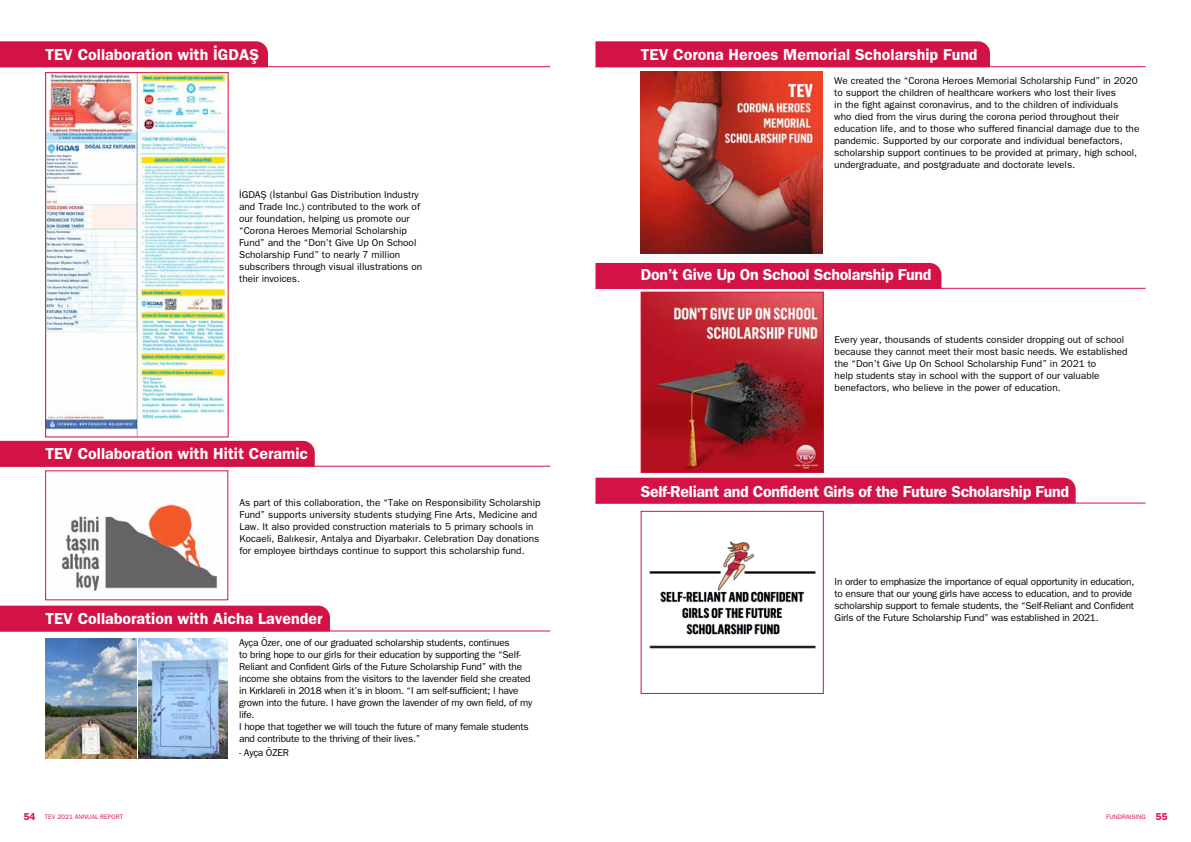
<style>
.page{position:relative;width:1191px;height:842px;background:#fff}
.page>*{position:absolute;margin:0;border:0;box-sizing:border-box;transform-origin:0 0}
.t1{font:16px "Franklin Gothic T Bold";color:#fff}
.t2{font:16px "Franklin Gothic T Bold";letter-spacing:-.02em;color:#fff}
.t3{font:10px/12px "Franklin Gothic";color:#000}
.t4{font:10px/12px "Franklin Gothic";letter-spacing:-.02em;color:#000}
.t5{font:6.5px "Franklin Gothic";color:#d31245}
.s1{font-family:"Franklin Gothic T Bold";font-size:10px}
</style>
<div class="page">
<div style="left:0;top:41px;width:268px;height:25px;background:#d31245"></div>
<hr style="left:0;top:66px;width:550px;height:1px;background:#d31245">
<div style="left:0;top:441px;width:315px;height:25px;background:#d31245"></div>
<hr style="left:0;top:466px;width:550px;height:1px;background:#d31245">
<div style="left:0;top:606px;width:330px;height:24px;background:#d31245"></div>
<hr style="left:0;top:630px;width:550px;height:1px;background:#d31245">
<div style="left:595px;top:41px;width:395px;height:25px;background:#d31245"></div>
<hr style="left:595px;top:66px;width:550px;height:1px;background:#d31245">
<div style="left:595px;top:263px;width:346px;height:25px;background:#d31245"></div>
<hr style="left:595px;top:288px;width:550px;height:1px;background:#d31245">
<div style="left:595px;top:478px;width:480px;height:24px;background:#d31245"></div>
<hr style="left:595px;top:502px;width:550px;height:1px;background:#d31245">
<img style="left:47px;top:74px;width:179px;height:361px">
<div style="left:45px;top:72px;width:183px;height:365px;border:1px solid #d31245"></div>
<img style="left:61px;top:504px;width:157px;height:87px">
<img style="left:45px;top:639px;width:91px;height:119px">
<img style="left:138px;top:639px;width:89px;height:119px">
<img style="left:641px;top:72px;width:181px;height:181px">
<img style="left:643px;top:294px;width:178px;height:177px">
<div style="left:641px;top:292px;width:182px;height:181px;border:1px solid #d31245"></div>
<img style="left:649px;top:541px;width:167px;height:108px">
<div style="left:641px;top:511px;width:182px;height:183px;border:1px solid #d31245"></div>
<h1 class="t1" style="left:45px;top:45px;width:215px">TEV Collaboration with İGDAŞ</h1>
<p class="t3" style="left:239px;top:188px;width:185px">İGDAŞ (İstanbul Gas Distribution Industry and Trade Inc.) contributed to the work of our foundation, helping us promote our “Corona Heroes Memorial Scholarship Fund” and the “Don’t Give Up On School Scholarship Fund” to nearly 7 million subscribers through visual illustrations on their invoices.</p>
<h1 class="t1" style="left:45px;top:444px;width:264px">TEV Collaboration with Hitit Ceramic</h1>
<p class="t3" style="left:239px;top:496px;width:302px">As part of this collaboration, the “Take on Responsibility Scholarship Fund” supports university students studying Fine Arts, Medicine and Law. It also provided construction materials to 5 primary schools in Kocaeli, Balıkesir, Antalya and Diyarbakır. Celebration Day donations for employee birthdays continue to support this scholarship fund.</p>
<h1 class="t1" style="left:45px;top:609px;width:279px">TEV Collaboration with Aicha Lavender</h1>
<p class="t4" style="left:239px;top:636px;width:294px">Ayça Özer, one of our graduated scholarship students, continues<br>to bring hope to our girls for their education by supporting the “Self-Reliant and Confident Girls of the Future Scholarship Fund” with the income she obtains from the visitors to the lavender field she created in Kırklareli in 2018 when it’s in bloom. “I am self-sufficient; I have grown into the future. I have grown the lavender of my own field, of my life.<br>I hope that together we will touch the future of many female students and contribute to the thriving of their lives.”</p>
<p class="t4" style="left:239px;top:747px;width:52px">- Ayça ÖZER</p>
<h1 class="t1" style="left:641px;top:45px;width:338px">TEV Corona Heroes Memorial Scholarship Fund</h1>
<p class="t3" style="left:834px;top:75px;width:307px">We created the “Corona Heroes Memorial Scholarship Fund” in 2020 to support the children of healthcare workers who lost their lives<br>in the fight against coronavirus, and to the children of individuals<br>who died from the virus during the corona period throughout their education life, and to those who suffered financial damage due to the pandemic. Supported by our corporate and individual benefactors, scholarship support continues to be provided at primary, high school, undergraduate, and postgraduate and doctorate levels.</p>
<h1 class="t2" style="left:641px;top:266px;width:292px">Don’t Give Up On School Scholarship Fund</h1>
<p class="t3" style="left:834px;top:334px;width:294px">Every year, thousands of students consider dropping out of school because they cannot meet their most basic needs. We established the “Don’t Give Up On School Scholarship Fund” in 2021 to<br>help students stay in school with the support of our valuable benefactors, who believe in the power of education.</p>
<h1 class="t2" style="left:641px;top:482px;width:430px">Self-Reliant and Confident Girls of the Future Scholarship Fund</h1>
<p class="t4" style="left:834px;top:575px;width:301px">In order to emphasize the importance of equal opportunity in education, to ensure that our young girls have access to education, and to provide scholarship support to female students, the “Self-Reliant and Confident Girls of the Future Scholarship Fund” was established in 2021.</p>
<p class="t5" style="left:24px;top:813px;width:101px"><span class="s1">54</span> TEV 2021 ANNUAL REPORT</p>
<p class="t5" style="left:1106px;top:813px;width:63px">FUNDRAISING <span class="s1">55</span></p>
</div>
